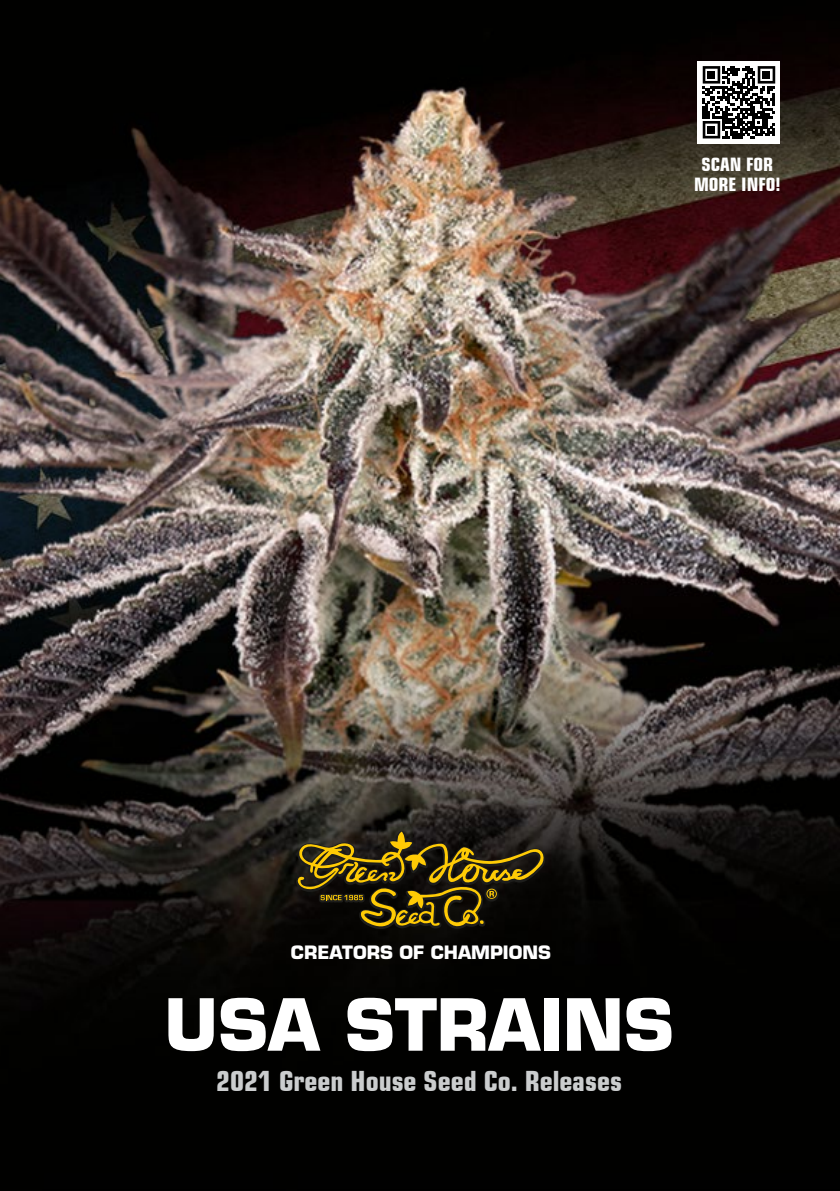
<style>
.page{position:relative;width:840px;height:1191px;background:#fff}
.page>*{position:absolute;margin:0;border:0;box-sizing:border-box;transform-origin:0 0}
.t1{font:700 70px "Eurostile LT Std";color:#fff}
.t2{font:700 condensed 28px "Eurostile";color:#cbcdce}
.t3{font:700 condensed 18.6px/20.2px "Eurostile";color:#fff;text-align:center}
.t4{font:700 18px "Eurostile LT Std";color:#fff}
</style>
<div class="page">
<img style="left:0;top:0;width:839px;height:1191px">
<div style="left:697px;top:61px;width:82px;height:82px;background:#fff"></div>
<svg style="left:702px;top:66px;width:72px;height:72px"></svg>
<div style="left:707px;top:71px;width:7px;height:8px;background:#000"></div>
<div style="left:762px;top:71px;width:7px;height:8px;background:#000"></div>
<div style="left:707px;top:126px;width:7px;height:7px;background:#000"></div>
<svg style="left:296px;top:830px;width:249px;height:100px;background:#40350e"></svg>
<p class="t3" style="left:693px;top:154px;width:88px">SCAN FOR<br>MORE INFO!</p>
<p class="t4" style="left:291px;top:940px;width:261px">CREATORS OF CHAMPIONS</p>
<h1 class="t1" style="left:164px;top:981px;width:511px">USA STRAINS</h1>
<p class="t2" style="left:216px;top:1063px;width:407px">2021 Green House Seed Co. Releases</p>
</div>
